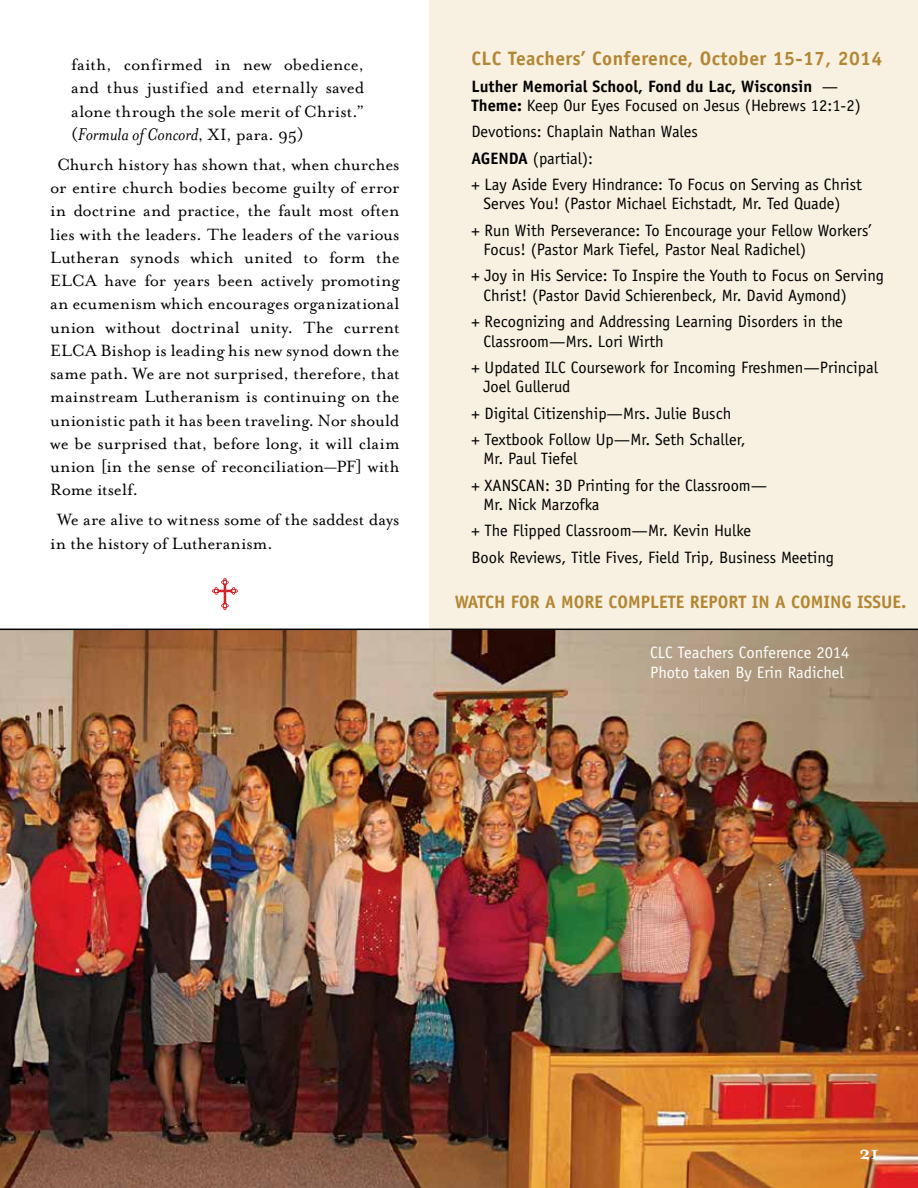
<style>
.page{position:relative;width:918px;height:1188px;background:#fff}
.page>*{position:absolute;margin:0;border:0;box-sizing:border-box;transform-origin:0 0}
.t1{font:700 21px "Mrs Eaves";color:#fff}
.t2{font:700 19.5px "Officina Sans";letter-spacing:.02em;color:#b38634}
.t3{font:italic 19.5px "Mrs Eaves";letter-spacing:-.005em;color:#000}
.t4{font:18.75px/23.2px "Mrs Eaves Roman";color:#000;text-align:justify}
.t5{font:700 18px "Officina Sans";color:#b38634}
.t6{font:16.5px/26.2px "Officina Sans";color:#000}
.t7{font:700 16.5px/19.5px "Officina Sans";color:#000}
.t8{font:16.5px/19.5px "Officina Sans";color:#fff}
.s1{font-family:"Mrs Eaves Roman";font-style:normal;font-size:18.75px}
.s2{font-weight:400}
.s3{font-weight:700}
</style>
<div class="page">
<div style="left:430px;top:0;width:488px;height:646px;background:#f8f1e1"></div>
<svg style="left:212px;top:578px;width:26px;height:32px"></svg>
<img style="left:0;top:629px;width:918px;height:559px">
<p class="t4" style="left:71px;top:53px;width:295px">faith, confirmed in new obedience, and thus justified and eternally saved alone through the sole merit of Christ.”</p>
<p class="t3" style="left:71px;top:124px;width:234px"><span class="s1">(</span>Formula of Concord<span class="s1">, XI, para. 95)</span></p>
<p class="t4" style="left:50px;top:153px;width:351px;text-indent:7px">Church history has shown that, when churches or entire church bodies become guilty of error in doctrine and practice, the fault most often lies with the leaders. The leaders of the various Lutheran synods which united to form the ELCA have for years been actively promoting an ecumenism which encourages organizational union without doctrinal unity. The current ELCA Bishop is leading his new synod down the same path. We are not surprised, therefore, that mainstream Lutheranism is continuing on the unionistic path it has been traveling. Nor should we be surprised that, before long, it will claim union [in the sense of reconciliation—PF] with Rome itself.</p>
<p class="t4" style="left:50px;top:509px;width:351px;text-indent:7px">We are alive to witness some of the saddest days in the history of Lutheranism.</p>
<p class="t2" style="left:471px;top:47px;width:412px">CLC Teachers’ Conference, October 15-17, 2014</p>
<p class="t7" style="left:471px;top:76px;width:391px">Luther Memorial School, Fond du Lac, Wisconsin <span class="s2">—<br></span>Theme: <span class="s2">Keep Our Eyes Focused on Jesus (Hebrews 12:1-2)</span></p>
<p class="t6" style="left:471px;top:119px;width:392px">Devotions: Chaplain Nathan Wales<br><span class="s3">AGENDA</span> (partial):<br>+ Lay Aside Every Hindrance: To Focus on Serving as Christ</p>
<p class="t6" style="left:471px;top:191px;width:402px;text-indent:12px">Serves You! (Pastor Michael Eichstadt, Mr. Ted Quade)<br>+ Run With Perseverance: To Encourage your Fellow Workers’</p>
<p class="t6" style="left:471px;top:237px;width:414px;text-indent:12px">Focus! (Pastor Mark Tiefel, Pastor Neal Radichel)<br>+ Joy in His Service: To Inspire the Youth to Focus on Serving</p>
<p class="t6" style="left:471px;top:282px;width:377px;text-align:right">Christ! (Pastor David Schierenbeck, Mr. David Aymond) + Recognizing and Addressing Learning Disorders in the</p>
<p class="t6" style="left:471px;top:328px;width:408px;text-indent:12px">Classroom—Mrs. Lori Wirth<br>+ Updated ILC Coursework for Incoming Freshmen—Principal</p>
<p class="t6" style="left:471px;top:374px;width:276px;text-indent:12px">Joel Gullerud<br>+ Digital Citizenship—Mrs. Julie Busch<br>+ Textbook Follow Up—Mr. Seth Schaller,</p>
<p class="t6" style="left:471px;top:446px;width:297px;text-indent:12px">Mr. Paul Tiefel<br>+ XANSCAN: 3D Printing for the Classroom—</p>
<p class="t6" style="left:471px;top:492px;width:364px;text-indent:12px">Mr. Nick Marzofka<br>+ The Flipped Classroom—Mr. Kevin Hulke<br>Book Reviews, Title Fives, Field Trip, Business Meeting</p>
<p class="t5" style="left:455px;top:591px;width:453px">WATCH FOR A MORE COMPLETE REPORT IN A COMING ISSUE.</p>
<p class="t8" style="left:650px;top:643px;width:201px">CLC Teachers Conference 2014<br>Photo taken By Erin Radichel</p>
<p class="t1" style="left:859px;top:1141px;width:22px">21</p>
</div>
